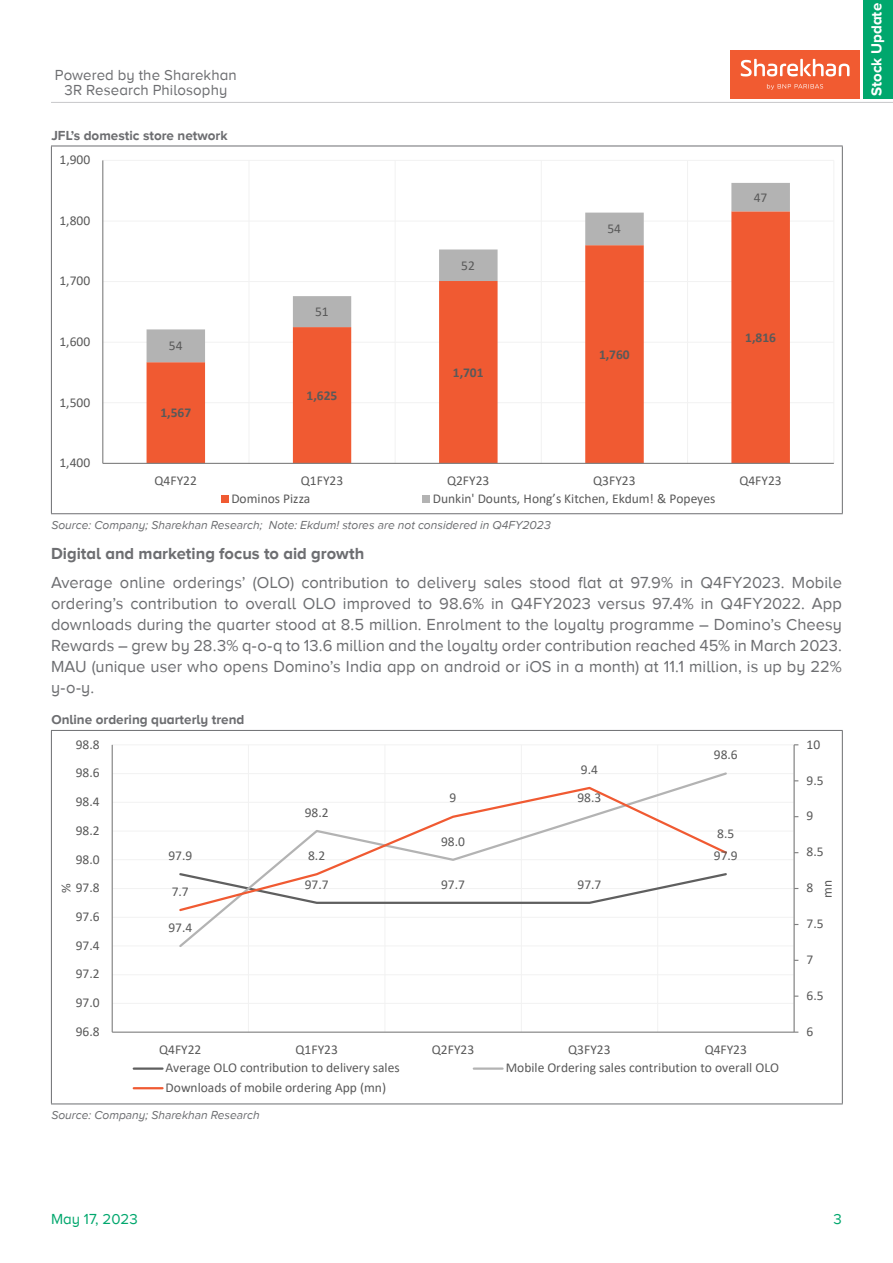
<style>
.page{position:relative;width:893px;height:1263px;background:#fff}
.page>*{position:absolute;margin:0;border:0;box-sizing:border-box;transform-origin:0 0}
.t1{font:16.5px/21px "Proxima Nova A";letter-spacing:.005em;color:#6d6e71;text-align:justify}
.t2{font:700 16.5px "Proxima Nova A";color:#6d6e71}
.t3{font:15px/15px "Proxima Nova A";letter-spacing:.005em;color:#6d6e71;text-align:center}
.t4{font:15px "Proxima Nova A";color:#00a76d}
.t5{font:700 15px "Proxima Nova A";color:#fff}
.t6{font:13.5px "Calibri";color:#595959}
.t7{font:700 13.5px "Proxima Nova A";color:#6d6e71}
.t8{font:700 13.5px "Calibri";color:#595959}
.t9{font:italic 12px "Proxima Nova A";color:#6d6e71}
</style>
<div class="page">
<hr style="left:51px;top:102px;width:842px;height:1px;background:#c7c8ca">
<div style="left:730px;top:50px;width:130px;height:49px;background:#f15b31"></div>
<svg style="left:741px;top:59px;width:108px;height:17px"></svg>
<svg style="left:767px;top:84px;width:56px;height:6px"></svg>
<div style="left:864px;top:0;width:29px;height:99px;background:#00a76d"></div>
<hr style="left:51px;top:146px;width:1px;height:367px;background:#6d6e71">
<hr style="left:51px;top:146px;width:792px;height:1px;background:#6d6e71">
<hr style="left:842px;top:146px;width:1px;height:367px;background:#6d6e71">
<hr style="left:51px;top:513px;width:792px;height:1px;background:#6d6e71">
<hr style="left:103px;top:402px;width:731px;height:1px;background:#f2f2f2">
<hr style="left:103px;top:342px;width:731px;height:1px;background:#f2f2f2">
<hr style="left:103px;top:281px;width:731px;height:1px;background:#f2f2f2">
<hr style="left:103px;top:221px;width:731px;height:1px;background:#f2f2f2">
<hr style="left:103px;top:160px;width:731px;height:1px;background:#f2f2f2">
<hr style="left:249px;top:160px;width:1px;height:303px;background:#f2f2f2">
<hr style="left:395px;top:160px;width:1px;height:303px;background:#f2f2f2">
<hr style="left:541px;top:160px;width:1px;height:303px;background:#f2f2f2">
<hr style="left:687px;top:160px;width:1px;height:303px;background:#f2f2f2">
<hr style="left:834px;top:160px;width:1px;height:303px;background:#f2f2f2">
<svg style="left:147px;top:362px;width:643px;height:101px"></svg>
<svg style="left:147px;top:183px;width:643px;height:179px"></svg>
<hr style="left:102px;top:160px;width:1px;height:303px;background:#7f7f7f">
<hr style="left:103px;top:463px;width:731px;height:1px;background:#7f7f7f">
<div style="left:221px;top:496px;width:7px;height:7px;background:#f05a32"></div>
<div style="left:422px;top:496px;width:8px;height:7px;background:#b3b3b3"></div>
<hr style="left:51px;top:731px;width:1px;height:372px;background:#6d6e71">
<hr style="left:51px;top:730px;width:792px;height:1px;background:#6d6e71">
<hr style="left:842px;top:731px;width:1px;height:372px;background:#6d6e71">
<hr style="left:51px;top:1103px;width:792px;height:1px;background:#6d6e71">
<hr style="left:112px;top:1003px;width:682px;height:1px;background:#f2f2f2">
<hr style="left:112px;top:974px;width:682px;height:1px;background:#f2f2f2">
<hr style="left:112px;top:946px;width:682px;height:1px;background:#f2f2f2">
<hr style="left:112px;top:917px;width:682px;height:1px;background:#f2f2f2">
<hr style="left:112px;top:888px;width:682px;height:1px;background:#f2f2f2">
<hr style="left:112px;top:859px;width:682px;height:1px;background:#f2f2f2">
<hr style="left:112px;top:831px;width:682px;height:1px;background:#f2f2f2">
<hr style="left:112px;top:802px;width:682px;height:1px;background:#f2f2f2">
<hr style="left:112px;top:773px;width:682px;height:1px;background:#f2f2f2">
<hr style="left:112px;top:744px;width:682px;height:1px;background:#f2f2f2">
<hr style="left:248px;top:745px;width:1px;height:287px;background:#f2f2f2">
<hr style="left:385px;top:745px;width:1px;height:287px;background:#f2f2f2">
<hr style="left:521px;top:745px;width:1px;height:287px;background:#f2f2f2">
<hr style="left:657px;top:745px;width:1px;height:287px;background:#f2f2f2">
<hr style="left:793px;top:745px;width:2px;height:287px;background:#7f7f7f">
<hr style="left:112px;top:745px;width:1px;height:287px;background:#7f7f7f">
<hr style="left:112px;top:1031px;width:682px;height:2px;background:#7f7f7f">
<svg style="left:179px;top:786px;width:548px;height:127px"></svg>
<hr style="left:134px;top:1067px;width:29px;height:3px;background:#5f5f5f">
<hr style="left:474px;top:1067px;width:29px;height:3px;background:#b3b3b3">
<hr style="left:134px;top:1087px;width:29px;height:2px;background:#f05a32">
<p class="t3" style="left:55px;top:67px;width:183px">Powered by the Sharekhan<br>3R Research Philosophy</p>
<p class="t7" style="left:51px;top:128px;width:178px">JFL’s domestic store network</p>
<p class="t6" style="left:59px;top:150px;width:32px">1,900</p>
<p class="t6" style="left:59px;top:211px;width:32px">1,800</p>
<p class="t6" style="left:59px;top:272px;width:32px">1,700</p>
<p class="t6" style="left:59px;top:332px;width:32px">1,600</p>
<p class="t6" style="left:59px;top:393px;width:32px">1,500</p>
<p class="t6" style="left:59px;top:453px;width:32px">1,400</p>
<p class="t6" style="left:169px;top:336px;width:15px">54</p>
<p class="t8" style="left:160px;top:403px;width:32px">1,567</p>
<p class="t6" style="left:315px;top:302px;width:15px">51</p>
<p class="t8" style="left:307px;top:386px;width:32px">1,625</p>
<p class="t6" style="left:461px;top:256px;width:15px">52</p>
<p class="t8" style="left:453px;top:363px;width:32px">1,701</p>
<p class="t6" style="left:607px;top:220px;width:15px">54</p>
<p class="t8" style="left:599px;top:345px;width:32px">1,760</p>
<p class="t6" style="left:754px;top:188px;width:15px">47</p>
<p class="t8" style="left:745px;top:328px;width:32px">1,816</p>
<p class="t6" style="left:155px;top:471px;width:44px">Q4FY22</p>
<p class="t6" style="left:301px;top:471px;width:44px">Q1FY23</p>
<p class="t6" style="left:447px;top:471px;width:44px">Q2FY23</p>
<p class="t6" style="left:593px;top:471px;width:44px">Q3FY23</p>
<p class="t6" style="left:739px;top:471px;width:44px">Q4FY23</p>
<p class="t6" style="left:231px;top:489px;width:81px">Dominos Pizza</p>
<p class="t6" style="left:433px;top:489px;width:284px">Dunkin' Dounts, Hong’s Kitchen, Ekdum! &amp; Popeyes</p>
<p class="t9" style="left:51px;top:518px;width:501px">Source: Company; Sharekhan Research; Note: Ekdum! stores are not considered in Q4FY2023</p>
<p class="t2" style="left:51px;top:544px;width:315px">Digital and marketing focus to aid growth</p>
<p class="t1" style="left:51px;top:572px;width:792px">Average online orderings’ (OLO) contribution to delivery sales stood flat at 97.9% in Q4FY2023. Mobile ordering’s contribution to overall OLO improved to 98.6% in Q4FY2023 versus 97.4% in Q4FY2022. App downloads during the quarter stood at 8.5 million. Enrolment to the loyalty programme – Domino’s Cheesy Rewards – grew by 28.3% q-o-q to 13.6 million and the loyalty order contribution reached 45% in March 2023.<br>MAU (unique user who opens Domino’s India app on android or iOS in a month) at 11.1 million, is up by 22% y-o-y.</p>
<p class="t7" style="left:51px;top:712px;width:195px">Online ordering quarterly trend</p>
<p class="t6" style="left:76px;top:735px;width:25px">98.8</p>
<p class="t6" style="left:714px;top:745px;width:25px">98.6</p>
<p class="t6" style="left:807px;top:735px;width:15px">10</p>
<p class="t6" style="left:76px;top:763px;width:25px">98.6</p>
<p class="t6" style="left:581px;top:760px;width:19px">9.4</p>
<p class="t6" style="left:806px;top:771px;width:19px">9.5</p>
<p class="t6" style="left:76px;top:792px;width:25px">98.4</p>
<p class="t6" style="left:305px;top:803px;width:25px">98.2</p>
<p class="t6" style="left:449px;top:789px;width:8px">9</p>
<p class="t6" style="left:577px;top:789px;width:25px">98.3</p>
<p class="t6" style="left:806px;top:806px;width:8px">9</p>
<p class="t6" style="left:76px;top:821px;width:25px">98.2</p>
<p class="t6" style="left:441px;top:832px;width:25px">98.0</p>
<p class="t6" style="left:717px;top:824px;width:19px">8.5</p>
<p class="t6" style="left:76px;top:850px;width:25px">98.0</p>
<p class="t6" style="left:168px;top:846px;width:25px">97.9</p>
<p class="t6" style="left:308px;top:846px;width:19px">8.2</p>
<p class="t6" style="left:714px;top:846px;width:25px">97.9</p>
<p class="t6" style="left:806px;top:842px;width:19px">8.5</p>
<p class="t6" style="left:305px;top:875px;width:25px">97.7</p>
<p class="t6" style="left:441px;top:875px;width:25px">97.7</p>
<p class="t6" style="left:577px;top:875px;width:25px">97.7</p>
<p class="t6" style="left:57px;top:893px;width:11px;rotate:-90deg">%</p>
<p class="t6" style="left:818px;top:897px;width:19px;rotate:-90deg">mn</p>
<p class="t6" style="left:806px;top:878px;width:8px">8</p>
<p class="t6" style="left:76px;top:878px;width:25px">97.8</p>
<p class="t6" style="left:172px;top:882px;width:19px">7.7</p>
<p class="t6" style="left:76px;top:907px;width:25px">97.6</p>
<p class="t6" style="left:76px;top:936px;width:25px">97.4</p>
<p class="t6" style="left:76px;top:965px;width:25px">97.2</p>
<p class="t6" style="left:76px;top:993px;width:25px">97.0</p>
<p class="t6" style="left:76px;top:1022px;width:25px">96.8</p>
<p class="t6" style="left:168px;top:918px;width:25px">97.4</p>
<p class="t6" style="left:159px;top:1040px;width:44px">Q4FY22</p>
<p class="t6" style="left:296px;top:1040px;width:44px">Q1FY23</p>
<p class="t6" style="left:432px;top:1040px;width:44px">Q2FY23</p>
<p class="t6" style="left:568px;top:1040px;width:44px">Q3FY23</p>
<p class="t6" style="left:705px;top:1040px;width:44px">Q4FY23</p>
<p class="t6" style="left:166px;top:1058px;width:236px">Average OLO contribution to delivery sales</p>
<p class="t6" style="left:506px;top:1058px;width:275px">Mobile Ordering sales contribution to overall OLO</p>
<p class="t6" style="left:166px;top:1078px;width:222px">Downloads of mobile ordering App (mn)</p>
<p class="t9" style="left:51px;top:1109px;width:210px">Source: Company; Sharekhan Research</p>
<p class="t6" style="left:806px;top:914px;width:19px">7.5</p>
<p class="t6" style="left:806px;top:950px;width:8px">7</p>
<p class="t6" style="left:806px;top:986px;width:19px">6.5</p>
<p class="t6" style="left:806px;top:1022px;width:8px">6</p>
<p class="t5" style="left:868px;top:96px;width:94px;rotate:-90deg">Stock Update</p>
<p class="t4" style="left:51px;top:1210px;width:88px">May 17, 2023</p>
<p class="t4" style="left:834px;top:1210px;width:10px">3</p>
</div>
